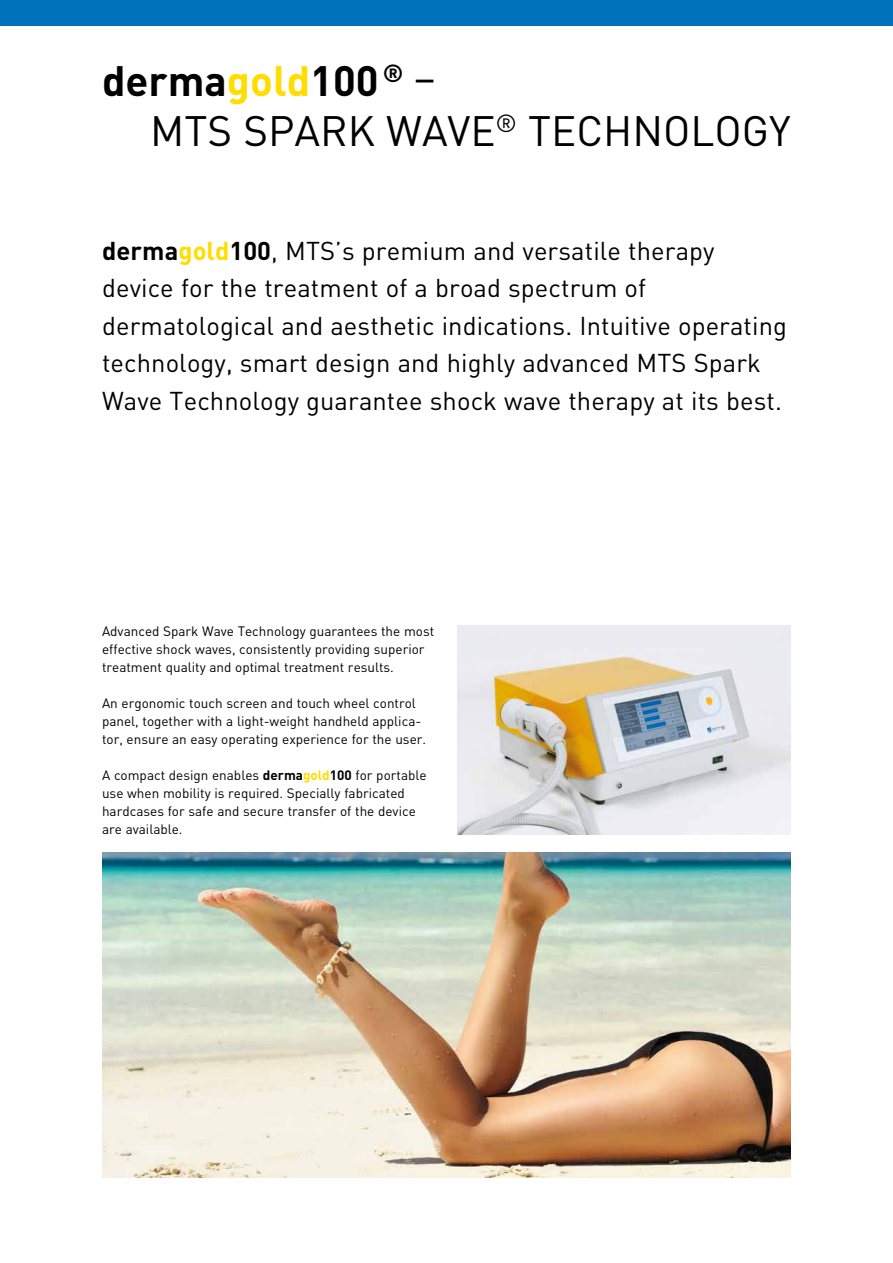
<style>
.page{position:relative;width:893px;height:1263px;background:#fff}
.page>*{position:absolute;margin:0;border:0;box-sizing:border-box;transform-origin:0 0}
.t1{font:42px/50.4px "DIN Pro";color:#000}
.t2{font:25.5px/37.5px "DIN Pro";letter-spacing:.005em;color:#000}
.t3{font:13.5px/18px "DIN Pro";color:#000}
.s1{font-weight:700}
.s2{font-weight:700;color:#fd0}
</style>
<div class="page">
<img style="left:457px;top:626px;width:334px;height:208px">
<div style="left:0;top:0;width:893px;height:26px;background:#0072bb"></div>
<img style="left:102px;top:853px;width:689px;height:325px">
<h1 class="t1" style="left:150px;top:54px;width:642px;text-indent:-48px"><span class="s1">derma</span><span class="s2">gold</span><span class="s1">100</span> <sup>®</sup> –<br>MTS SPARK WAVE<sup>®</sup> TECHNOLOGY</h1>
<p class="t2" style="left:102px;top:231px;width:686px"><span class="s1">derma</span><span class="s2">gold</span><span class="s1">100</span>, MTS’s premium and versatile therapy device for the treatment of a broad spectrum of dermatological and aesthetic indications. Intuitive operating technology, smart design and highly advanced MTS Spark Wave Technology guarantee shock wave therapy at its best.</p>
<p class="t3" style="left:102px;top:622px;width:334px">Advanced Spark Wave Technology guarantees the most effective shock waves, consistently providing superior treatment quality and optimal treatment results.</p>
<p class="t3" style="left:102px;top:694px;width:326px">An ergonomic touch screen and touch wheel control panel, together with a light-weight handheld applica&shy;tor, ensure an easy operating experience for the user.</p>
<p class="t3" style="left:102px;top:766px;width:326px">A compact design enables <span class="s1">derma</span><span class="s2">gold</span><span class="s1">100</span> for portable use when mobility is required. Specially fabricated hardcases for safe and secure transfer of the device are available.</p>
</div>
